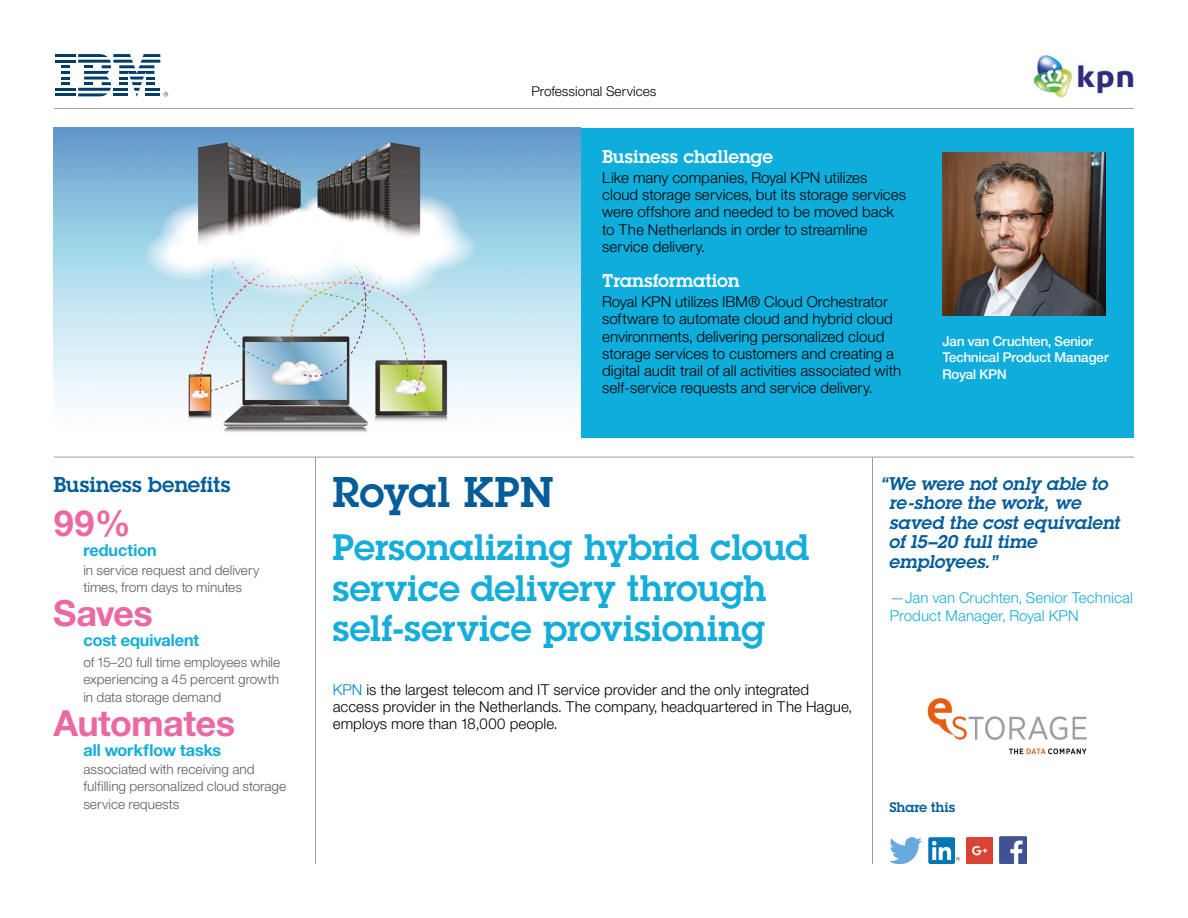
<style>
.page{position:relative;width:1188px;height:918px;background:#fff}
.page>*{position:absolute;margin:0;border:0;box-sizing:border-box;transform-origin:0 0}
.t1{font:42px "Lubalin Demifor IBM";color:#045d99}
.t2{font:36px/40.5px "Lubalin Demifor IBM";color:#15adda}
.t3{font:36px "Helv Neue Boldfor IBM";color:#eb69a3}
.t4{font:21px "Lubalin Demifor IBM";color:#045d99}
.t5{font:18px/19.5px "Lubalin Demi Italicfor IBM";color:#045d99}
.t6{font:18px "Lubalin Demifor IBM";color:#fff}
.t7{font:16.5px "Helv Neue Boldfor IBM";color:#15adda}
.t8{font:15px/17.2px "Helv Neue Lightfor IBM";color:#000}
.t9{font:15px/18px "Helv Neue Lightfor IBM";color:#15adda}
.t10{font:13.5px/17.2px "Helv Neue Lightfor IBM";color:#5f5b5c}
.t11{font:13.5px/16.5px "Helv Neue Mediumfor IBM";color:#fff}
.t12{font:13.5px "Helv Neue Lightfor IBM";color:#000}
.t13{font:13.5px "Lubalin Demifor IBM";color:#045d99}
.s1{color:#0088c0}
</style>
<div class="page">
<hr style="left:315px;top:457px;width:1px;height:407px;background:#9d9b9d">
<hr style="left:872px;top:457px;width:1px;height:407px;background:#9d9b9d">
<hr style="left:54px;top:108px;width:1080px;height:1px;background:#9d9b9d">
<hr style="left:54px;top:457px;width:1080px;height:1px;background:#9d9b9d">
<div style="left:577px;top:128px;width:557px;height:310px;background:#0eaddb"></div>
<hr style="left:55px;top:54px;width:20px;height:3px;background:#003e69">
<hr style="left:55px;top:60px;width:20px;height:3px;background:#003e69">
<hr style="left:55px;top:88px;width:20px;height:3px;background:#003e69">
<svg style="left:61px;top:65px;width:8px;height:20px"></svg>
<hr style="left:55px;top:93px;width:20px;height:3px;background:#003e69">
<svg style="left:78px;top:54px;width:90px;height:43px"></svg>
<img style="left:1033px;top:55px;width:101px;height:43px">
<img style="left:53px;top:128px;width:527px;height:310px">
<img style="left:942px;top:153px;width:164px;height:163px">
<img style="left:890px;top:838px;width:32px;height:26px">
<div style="left:928px;top:837px;width:27px;height:27px;background:#0076b3;border-radius:2px"></div>
<svg style="left:932px;top:841px;width:28px;height:20px"></svg>
<img style="left:966px;top:837px;width:27px;height:27px">
<img style="left:999px;top:837px;width:27px;height:27px">
<img style="left:927px;top:697px;width:160px;height:58px">
<p class="t4" style="left:53px;top:470px;width:179px">Business benefits</p>
<p class="t3" style="left:53px;top:501px;width:79px">99%</p>
<p class="t7" style="left:83px;top:540px;width:75px">reduction</p>
<p class="t10" style="left:83px;top:561px;width:178px">in service request and delivery times, from days to minutes</p>
<p class="t3" style="left:53px;top:590px;width:101px">Saves</p>
<p class="t7" style="left:83px;top:630px;width:117px">cost equivalent</p>
<p class="t10" style="left:83px;top:653px;width:198px;text-align:justify">of 15–20 full time employees while experiencing a 45 percent growth in data storage demand</p>
<p class="t3" style="left:53px;top:700px;width:183px">Automates</p>
<p class="t7" style="left:83px;top:740px;width:139px">all workflow tasks</p>
<p class="t10" style="left:83px;top:760px;width:204px">associated with receiving and fulfilling personalized cloud storage service requests</p>
<p class="t12" style="left:531px;top:83px;width:127px">Professional Services</p>
<h2 class="t6" style="left:602px;top:145px;width:172px">Business challenge</h2>
<p class="t8" style="left:602px;top:169px;width:305px">Like many companies, Royal KPN utilizes cloud storage services, but its storage services were offshore and needed to be moved back to The Netherlands in order to streamline service delivery.</p>
<h2 class="t6" style="left:602px;top:269px;width:139px">Transformation</h2>
<p class="t8" style="left:602px;top:293px;width:301px">Royal KPN utilizes IBM® Cloud Orchestrator software to automate cloud and hybrid cloud environments, delivering personalized cloud storage services to customers and creating a digital audit trail of all activities associated with self-service requests and service delivery.</p>
<p class="t11" style="left:943px;top:332px;width:168px">Jan van Cruchten, Senior<br>Technical Product Manager<br>Royal KPN</p>
<h1 class="t1" style="left:332px;top:464px;width:223px">Royal KPN</h1>
<h2 class="t2" style="left:332px;top:527px;width:479px">Personalizing hybrid cloud service delivery through self-service provisioning</h2>
<p class="t8" style="left:333px;top:680px;width:521px"><span class="s1">KPN</span> is the largest telecom and IT service provider and the only integrated access provider in the Netherlands. The company, headquartered in The Hague, employs more than 18,000 people.</p>
<p class="t5" style="left:890px;top:474px;width:232px;text-indent:-8px">“We were not only able to re-shore the work, we saved the cost equivalent of 15–20 full time employees.”</p>
<p class="t9" style="left:890px;top:588px;width:245px">—Jan van Cruchten, Senior Technical<br>Product Manager, Royal KPN</p>
<p class="t13" style="left:890px;top:798px;width:67px">Share this</p>
</div>
